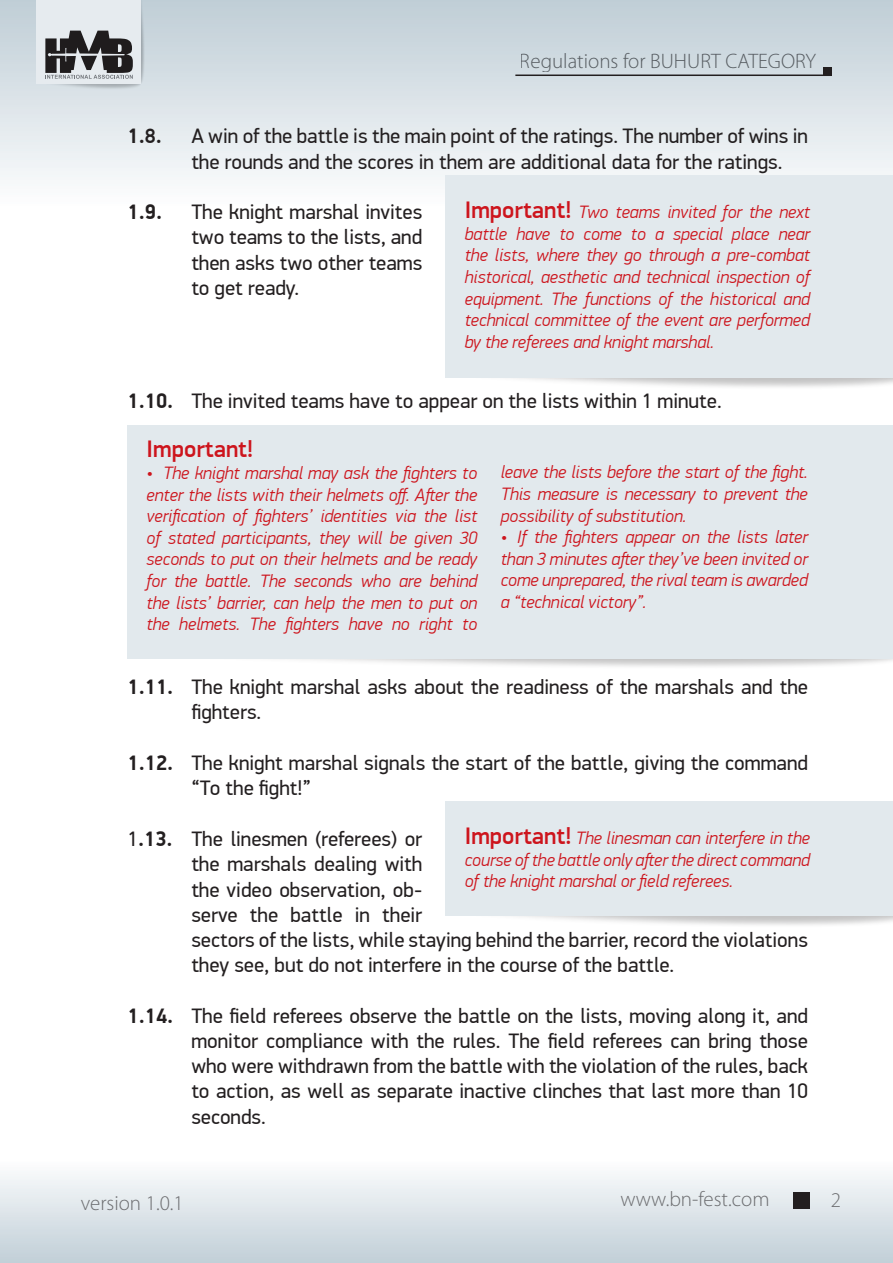
<style>
.page{position:relative;width:893px;height:1263px;background:#fff}
.page>*{position:absolute;margin:0;border:0;box-sizing:border-box;transform-origin:0 0}
.t1{font:500 24px "PF Din Display Pro";color:#cd151d}
.t2{font:21px/25.2px "PF Din Display Pro";color:#231f20}
.t3{font:300 21px "Myriad Pro";color:#6c6d70}
.t4{font:700 21px "PF Din Display Pro";color:#231f20}
.t5{font:italic 300 18px/21.6px "PF Din Display Pro";color:#cd151d;text-align:justify}
.s1{font-weight:500;font-style:normal;font-size:24px}
.s2{font-weight:700}
</style>
<div class="page">
<div style="left:0;top:0;width:893px;height:208px;background:linear-gradient(to bottom,#beccd5,#fdfdfe)"></div>
<div style="left:0;top:1159px;width:893px;height:104px;background:linear-gradient(to bottom,#fefefe,#c1cfd7)"></div>
<hr style="left:515px;top:75px;width:316px;height:1px;background:#231f20">
<img style="left:38px;top:84px;width:103px;height:11px">
<img style="left:141px;top:0;width:8px;height:84px">
<div style="left:36px;top:0;width:105px;height:84px;background:#e6ebef"></div>
<svg style="left:45px;top:31px;width:88px;height:48px"></svg>
<div style="left:793px;top:1192px;width:17px;height:16px;background:#231f20"></div>
<div style="left:823px;top:68px;width:8px;height:8px;background:#231f20"></div>
<div style="left:446px;top:175px;width:447px;height:202px;background:#e2e9ed"></div>
<div style="left:446px;top:801px;width:447px;height:114px;background:#e2e9ed"></div>
<div style="left:128px;top:425px;width:765px;height:234px;background:#e2e9ed"></div>
<p class="t3" style="left:520px;top:49px;width:298px">Regulations for BUHURT CATEGORY</p>
<p class="t4" style="left:128px;top:123px;width:36px">1.8.</p>
<p class="t2" style="left:191px;top:124px;width:618px">A win of the battle is the main point of the ratings. The number of wins in the rounds and the scores in them are additional data for the ratings.</p>
<p class="t4" style="left:128px;top:199px;width:36px">1.9.</p>
<p class="t2" style="left:191px;top:200px;width:232px;text-align:justify">The knight marshal invites two teams to the lists, and then asks two other teams to get ready.</p>
<p class="t5" style="left:465px;top:201px;width:347px"><span class="s1">Important!</span> Two teams invited for the next battle have to come to a special place near the lists, where they go through a pre-combat historical, aesthetic and technical inspection of equipment. The functions of the historical and technical committee of the event are performed by the referees and knight marshal.</p>
<p class="t2" style="left:128px;top:389px;width:595px"><span class="s2">1.10.</span> The invited teams have to appear on the lists within 1 minute.</p>
<h1 class="t1" style="left:147px;top:435px;width:108px">Important!</h1>
<p class="t5" style="left:147px;top:462px;width:332px">• The knight marshal may ask the fighters to enter the lists with their helmets off. After the verification of fighters’ identities via the list of stated participants, they will be given 30 seconds to put on their helmets and be ready for the battle. The seconds who are behind the lists’ barrier, can help the men to put on the helmets. The fighters have no right to</p>
<p class="t5" style="left:501px;top:462px;width:309px">leave the lists before the start of the fight.<br>This measure is necessary to prevent the possibility of substitution.</p>
<p class="t5" style="left:501px;top:526px;width:309px">• If the fighters appear on the lists later than 3 minutes after they’ve been invited or come unprepared, the rival team is awarded a “technical victory”.</p>
<p class="t2" style="left:191px;top:675px;width:618px;text-indent:-64px"><span class="s2">1.11.</span> The knight marshal asks about the readiness of the marshals and the fighters.</p>
<p class="t2" style="left:191px;top:751px;width:618px;text-indent:-64px"><span class="s2">1.12.</span> The knight marshal signals the start of the battle, giving the command “To the fight!”</p>
<p class="t2" style="left:191px;top:827px;width:618px;text-indent:-64px">1<span class="s2">.13.</span> The linesmen (referees) or<br>the marshals dealing with<br>the video observation, ob-<br>serve the battle in their<br>sectors of the lists, while staying behind the barrier, record the violations they see, but do not interfere in the course of the battle.</p>
<p class="t2" style="left:191px;top:1003px;width:618px;text-align:justify;text-indent:-64px"><span class="s2">1.14.</span> The field referees observe the battle on the lists, moving along it, and monitor compliance with the rules. The field referees can bring those who were withdrawn from the battle with the violation of the rules, back to action, as well as separate inactive clinches that last more than 10 seconds.</p>
<p class="t5" style="left:465px;top:827px;width:347px"><span class="s1">Important!</span> The linesman can interfere in the course of the battle only after the direct command of the knight marshal or field referees.</p>
<p class="t3" style="left:81px;top:1190px;width:105px">version 1.0.1</p>
<p class="t3" style="left:621px;top:1188px;width:150px">www.bn-fest.com</p>
<p class="t3" style="left:831px;top:1188px;width:12px">2</p>
</div>
